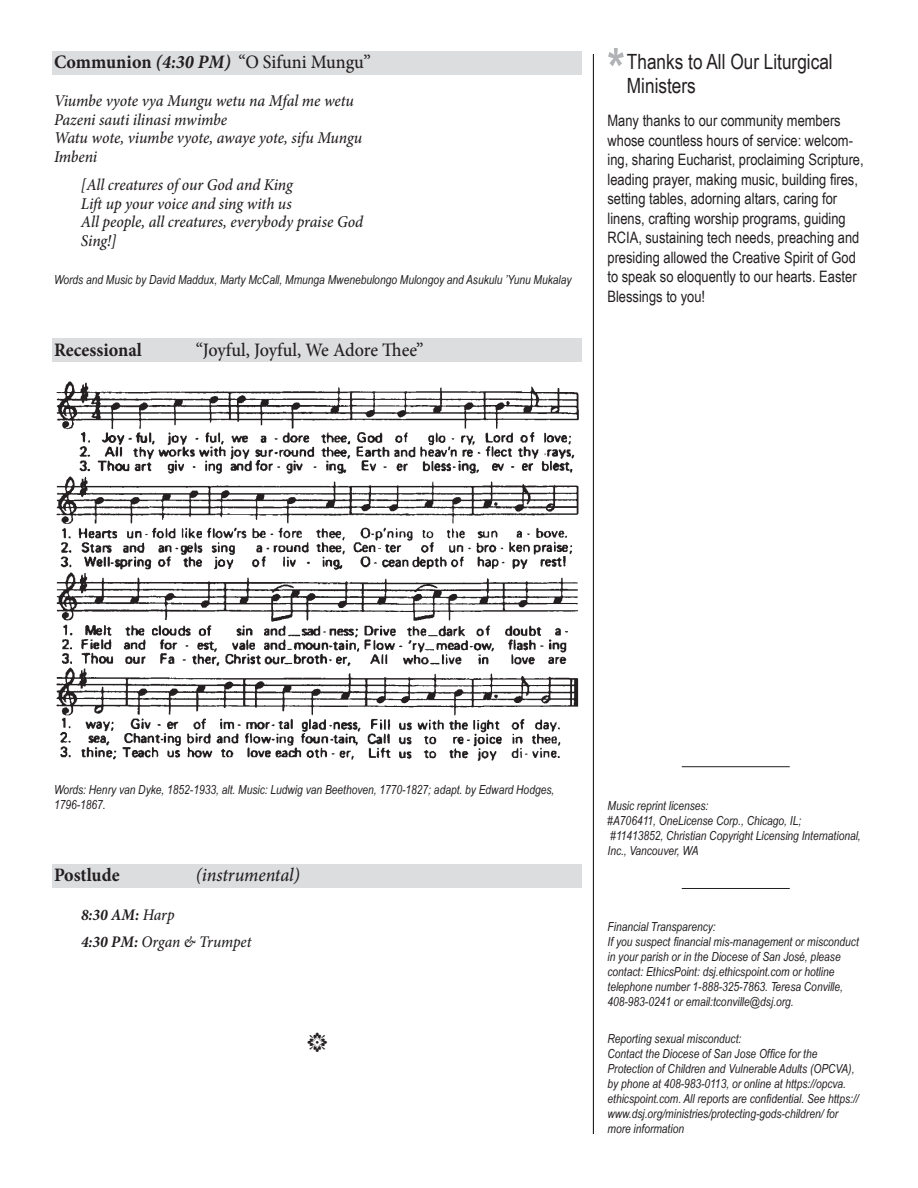
<style>
.page{position:relative;width:918px;height:1188px;background:#fff}
.page>*{position:absolute;margin:0;border:0;box-sizing:border-box;transform-origin:0 0}
.t1{font:700 54px "Arial Narrow";color:#b2b3b7}
.fleurons{font:500 24px "Minion Pro";color:#231f20}
.t2{font:21px/24px "Arial Narrow";color:#231f20}
.Music_Label{font:500 19.05px "Minion Pro";color:#231f20;scale:.95 1}
.Music_Label-2{font:700 19.05px "Minion Pro";letter-spacing:-.005em;color:#231f20;scale:.95 1}
.Music_Label-3{font:italic 500 19.05px "Minion Pro";letter-spacing:-.01em;color:#231f20;scale:.95 1}
.Lyrics{font:italic 500 16.5px/18.8px "Minion Pro";letter-spacing:-.01em;color:#231f20;scale:.95 1}
.Lyrics-2{font:italic 500 16.2px "Minion Pro";letter-spacing:-.005em;color:#231f20;scale:.95 1}
.Lyrics-3{font:italic 700 16.2px "Minion Pro";color:#231f20;scale:.95 1}
.announcement_text{font:15.75px/19.5px "Arial Narrow";color:#231f20}
.music_credit{font:italic 12.45px/15px "Arial Narrow";color:#231f20}
.s1{font-weight:700}
.s2{font-weight:700;font-style:italic}
.s3{font-weight:500}
</style>
<div class="page">
<hr style="left:593px;top:54px;width:1px;height:1080px;background:#231f20">
<hr style="left:682px;top:888px;width:108px;height:1px;background:#231f20">
<hr style="left:682px;top:766px;width:108px;height:1px;background:#231f20">
<div style="left:52px;top:51px;width:530px;height:24px;background:#dcdddf"></div>
<div style="left:52px;top:339px;width:530px;height:23px;background:#dcdddf"></div>
<img style="left:56px;top:381px;width:523px;height:380px">
<div style="left:52px;top:864px;width:530px;height:24px;background:#dcdddf"></div>
<p class="Music_Label" style="left:54px;top:49px;width:335px"><span class="s1">Communion</span> <span class="s2">(4:30 PM)</span> “O Sifuni Mungu”</p>
<p class="Lyrics" style="left:54px;top:91px;width:326px">Viumbe vyote vya Mungu wetu na Mfal me wetu<br>Pazeni sauti ilinasi mwimbe<br>Watu wote, viumbe vyote, awaye yote, sifu Mungu<br>Imbeni</p>
<p class="Lyrics" style="left:81px;top:175px;width:299px">[All creatures of our God and King<br>Lift up your voice and sing with us<br>All people, all creatures, everybody praise God<br>Sing!]</p>
<p class="music_credit" style="left:54px;top:272px;width:519px">Words and Music by David Maddux, Marty McCall, Mmunga Mwenebulongo Mulongoy and Asukulu ’Yunu Mukalay</p>
<p class="Music_Label-2" style="left:54px;top:336px;width:94px">Recessional</p>
<p class="Music_Label" style="left:196px;top:337px;width:241px">“Joyful, Joyful, We Adore Thee”</p>
<p class="t1" style="left:608px;top:27px;width:19px">*</p>
<p class="t2" style="left:627px;top:49px;width:207px">Thanks to All Our Liturgical<br>Ministers</p>
<p class="announcement_text" style="left:608px;top:110px;width:258px">Many thanks to our community members whose countless hours of service: welcom&shy;ing, sharing Eucharist, proclaiming Scripture, leading prayer, making music, building fires, setting tables, adorning altars, caring for linens, crafting worship programs, guiding RCIA, sustaining tech needs, preaching and presiding allowed the Creative Spirit of God to speak so eloquently to our hearts. Easter Blessings to you!</p>
<p class="music_credit" style="left:54px;top:782px;width:502px">Words: Henry van Dyke, 1852-1933, alt. Music: Ludwig van Beethoven, 1770-1827; adapt. by Edward Hodges,<br>1796-1867.</p>
<p class="Music_Label-2" style="left:54px;top:861px;width:71px">Postlude</p>
<p class="Music_Label-3" style="left:196px;top:862px;width:111px">(instrumental)</p>
<p class="Lyrics-3" style="left:81px;top:903px;width:100px">8:30 AM: <span class="s3">Harp</span></p>
<p class="Lyrics-2" style="left:81px;top:931px;width:181px"><span class="s1">4:30 PM:</span> Organ &amp; Trumpet</p>
<p class="fleurons" style="left:306px;top:1025px;width:23px">•</p>
<p class="music_credit" style="left:608px;top:798px;width:255px">Music reprint licenses:<br>#A706411, OneLicense Corp., Chicago, IL;<br>#11413852, Christian Copyright Licensing International, Inc., Vancouver, WA</p>
<p class="music_credit" style="left:608px;top:919px;width:253px">Financial Transparency:<br>If you suspect financial mis-management or misconduct in your parish or in the Diocese of San José, please contact: EthicsPoint: dsj.ethicspoint.com or hotline telephone number 1-888-325-7863. Teresa Conville, 408-983-0241 or email:tconville@dsj.org.</p>
<p class="music_credit" style="left:608px;top:1031px;width:135px">Reporting sexual misconduct:</p>
<p class="music_credit" style="left:608px;top:1046px;width:253px">Contact the Diocese of San Jose Office for the Protection of Children and Vulnerable Adults (OPCVA), by phone at 408-983-0113, or online at https://opcva. ethicspoint.com. All reports are confidential. See https:// www.dsj.org/ministries/protecting-gods-children/ for more information</p>
</div>
